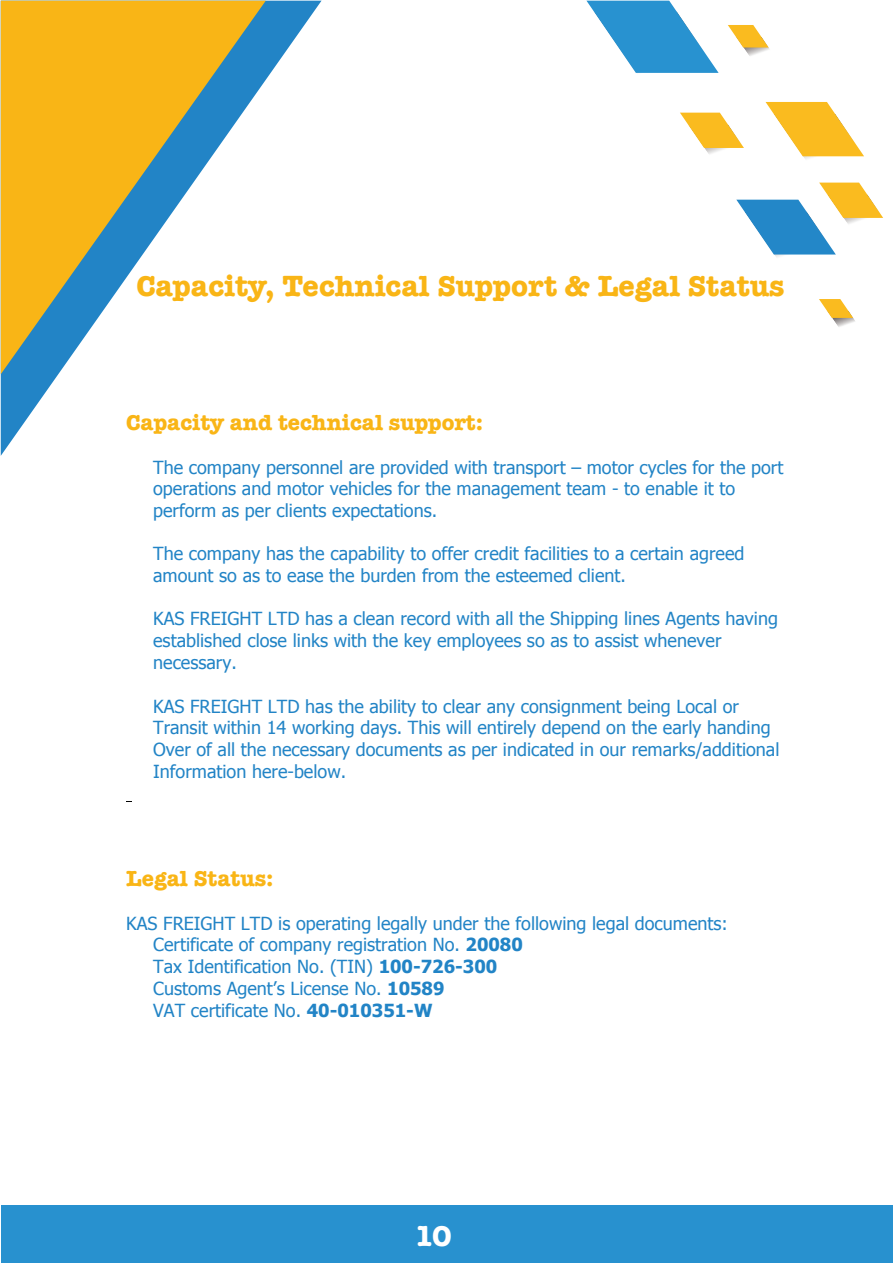
<style>
.page{position:relative;width:893px;height:1263px;background:#fff}
.page>*{position:absolute;margin:0;border:0;box-sizing:border-box;transform-origin:0 0}
.t1{font:700 30px "American Typewriter";color:#f9b516}
.t2{font:700 30px "American Typewriter";color:#fff}
.t3{font:700 22.5px "American Typewriter";color:#f9b516}
.t4{font:18px/21.8px "Tahoma";color:#2284c6}
.s1{font-weight:700}
</style>
<div class="page">
<img style="left:744px;top:48px;width:25px;height:8px">
<img style="left:802px;top:156px;width:62px;height:3px">
<img style="left:705px;top:148px;width:21px;height:6px">
<img style="left:832px;top:318px;width:23px;height:9px">
<svg style="left:586px;top:1px;width:132px;height:72px"></svg>
<svg style="left:728px;top:25px;width:41px;height:23px"></svg>
<svg style="left:765px;top:102px;width:99px;height:54px"></svg>
<svg style="left:680px;top:113px;width:64px;height:35px"></svg>
<svg style="left:819px;top:299px;width:34px;height:19px"></svg>
<svg style="left:736px;top:183px;width:147px;height:72px"></svg>
<svg style="left:1px;top:1px;width:321px;height:455px"></svg>
<svg style="left:1px;top:1px;width:265px;height:373px"></svg>
<div style="left:1px;top:1205px;width:892px;height:58px;background:#2891cf"></div>
<h1 class="t1" style="left:136px;top:268px;width:649px">Capacity, Technical Support &amp; Legal Status</h1>
<p class="t3" style="left:126px;top:409px;width:358px">Capacity and technical support:</p>
<p class="t4" style="left:153px;top:456px;width:632px">The company personnel are provided with transport – motor cycles for the port operations and motor vehicles for the management team - to enable it to perform as per clients expectations.</p>
<p class="t4" style="left:153px;top:542px;width:593px">The company has the capability to offer credit facilities to a certain agreed amount so as to ease the burden from the esteemed client.</p>
<p class="t4" style="left:153px;top:607px;width:626px">KAS FREIGHT LTD has a clean record with all the Shipping lines Agents having established close links with the key employees so as to assist whenever necessary.</p>
<p class="t4" style="left:153px;top:695px;width:628px">KAS FREIGHT LTD has the ability to clear any consignment being Local or Transit within 14 working days. This will entirely depend on the early handing Over of all the necessary documents as per indicated in our remarks/additional Information here-below.</p>
<p class="t3" style="left:126px;top:865px;width:149px">Legal Status:</p>
<p class="t4" style="left:153px;top:912px;width:576px;text-indent:-27px">KAS FREIGHT LTD is operating legally under the following legal documents:<br>Certificate of company registration No. <span class="s1">20080<br></span>Tax Identification No. (TIN) <span class="s1">100-726-300<br></span>Customs Agent’s License No. <span class="s1">10589<br></span>VAT certificate No. <span class="s1">40-010351-W</span></p>
<h1 class="t2" style="left:414px;top:1218px;width:39px">10</h1>
</div>
